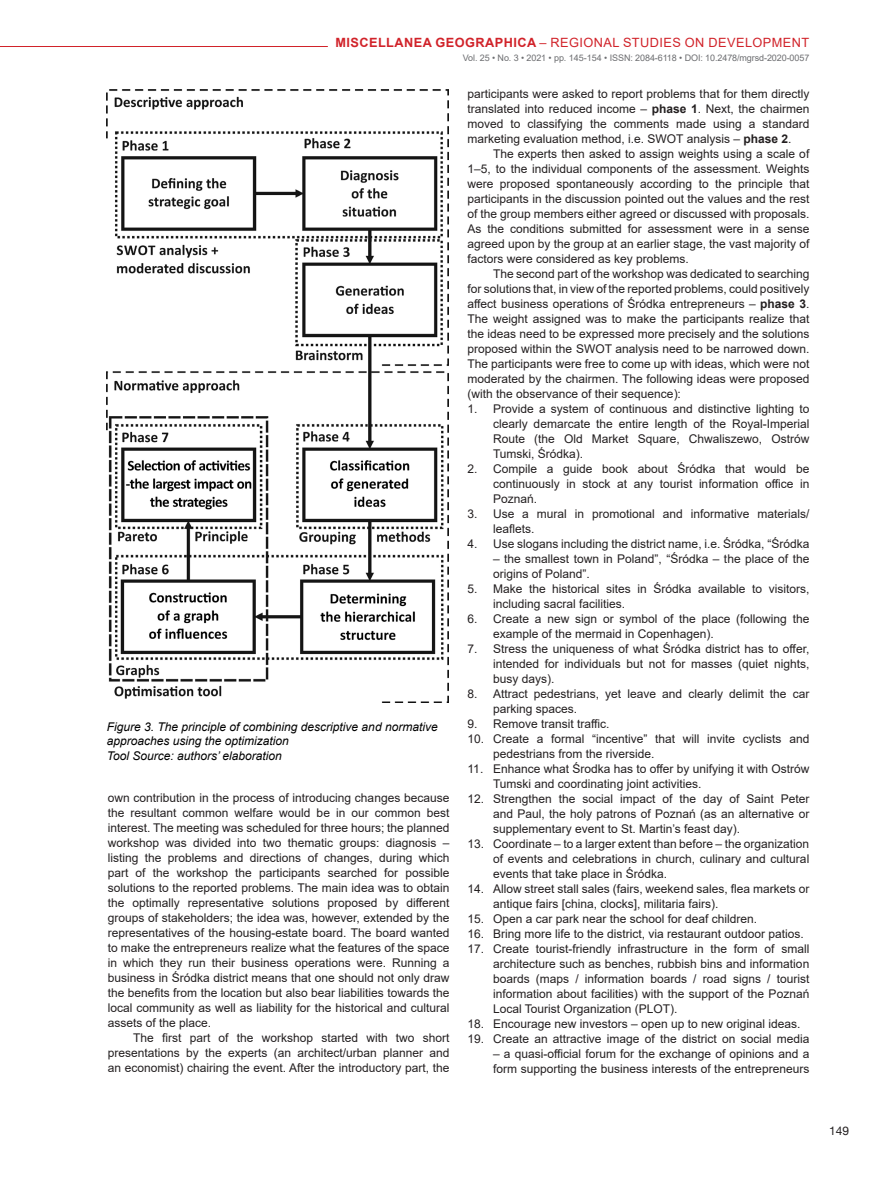
<style>
.page{position:relative;width:893px;height:1178px;background:#fff}
.page>*{position:absolute;margin:0;border:0;box-sizing:border-box;transform-origin:0 0}
.t1{font:12.75px "Arial";letter-spacing:.035em;color:#d1232a}
.Main_text{font:12px/15px "Arial";color:#231f20;text-align:justify}
.Caption_Figure_Table{font:italic 12px/14.4px "Arial";color:#000}
.t2{font:12px "Helvetica Neue";color:#231f20}
.t3{font:9px "Arial";letter-spacing:-.01em;color:#6c6d70}
.s1{font-weight:700}
</style>
<div class="page">
<hr style="left:0;top:46px;width:328px;height:1px;background:#d1232a">
<img style="left:107px;top:89px;width:341px;height:613px">
<p class="t1" style="left:335px;top:34px;width:475px"><span class="s1">MISCELLANEA GEOGRAPHICA</span> – REGIONAL STUDIES ON DEVELOPMENT</p>
<p class="Caption_Figure_Table" style="left:107px;top:720px;width:332px">Figure 3. The principle of combining descriptive and normative approaches using the optimization</p>
<p class="Caption_Figure_Table" style="left:107px;top:748px;width:176px">Tool Source: authors’ elaboration</p>
<p class="Main_text" style="left:108px;top:790px;width:343px">own contribution in the process of introducing changes because the resultant common welfare would be in our common best interest. The meeting was scheduled for three hours; the planned workshop was divided into two thematic groups: diagnosis – listing the problems and directions of changes, during which part of the workshop the participants searched for possible solutions to the reported problems. The main idea was to obtain the optimally representative solutions proposed by different groups of stakeholders; the idea was, however, extended by the representatives of the housing-estate board. The board wanted to make the entrepreneurs realize what the features of the space in which they run their business operations were. Running a business in Śródka district means that one should not only draw the benefits from the location but also bear liabilities towards the local community as well as liability for the historical and cultural assets of the place.</p>
<p class="Main_text" style="left:108px;top:1030px;width:343px;text-indent:26px">The first part of the workshop started with two short presentations by the experts (an architect/urban planner and an economist) chairing the event. After the introductory part, the</p>
<p class="t3" style="left:463px;top:52px;width:348px">Vol. 25 • No. 3 • 2021 • pp. 145-154 • ISSN: 2084-6118 • DOI: 10.2478/mgrsd-2020-0057</p>
<p class="Main_text" style="left:468px;top:86px;width:343px">participants were asked to report problems that for them directly translated into reduced income – <span class="s1">phase 1</span>. Next, the chairmen moved to classifying the comments made using a standard marketing evaluation method, i.e. SWOT analysis – <span class="s1">phase 2</span>.</p>
<p class="Main_text" style="left:468px;top:146px;width:343px;text-indent:26px">The experts then asked to assign weights using a scale of 1–5, to the individual components of the assessment. Weights were proposed spontaneously according to the principle that participants in the discussion pointed out the values and the rest of the group members either agreed or discussed with proposals.<br>As the conditions submitted for assessment were in a sense agreed upon by the group at an earlier stage, the vast majority of factors were considered as key problems.</p>
<p class="Main_text" style="left:468px;top:266px;width:343px;text-indent:26px">The second part of the workshop was dedicated to searching for solutions that, in view of the reported problems, could positively affect business operations of Śródka entrepreneurs – <span class="s1">phase 3</span>.<br>The weight assigned was to make the participants realize that the ideas need to be expressed more precisely and the solutions proposed within the SWOT analysis need to be narrowed down.<br>The participants were free to come up with ideas, which were not moderated by the chairmen. The following ideas were proposed (with the observance of their sequence):</p>
<p class="Main_text" style="left:493px;top:401px;width:318px;text-indent:-26px">1. Provide a system of continuous and distinctive lighting to clearly demarcate the entire length of the Royal-Imperial Route (the Old Market Square, Chwaliszewo, Ostrów Tumski, Śródka).</p>
<p class="Main_text" style="left:493px;top:461px;width:318px;text-indent:-26px">2. Compile a guide book about Śródka that would be continuously in stock at any tourist information office in Poznań.</p>
<p class="Main_text" style="left:493px;top:506px;width:318px;text-indent:-26px">3. Use a mural in promotional and informative materials/ leaflets.</p>
<p class="Main_text" style="left:468px;top:536px;width:343px">4. Use slogans including the district name, i.e. Śródka, “Śródka</p>
<p class="Main_text" style="left:493px;top:551px;width:318px">– the smallest town in Poland”, “Śródka – the place of the origins of Poland”.</p>
<p class="Main_text" style="left:493px;top:581px;width:318px;text-indent:-26px">5. Make the historical sites in Śródka available to visitors, including sacral facilities.</p>
<p class="Main_text" style="left:493px;top:611px;width:318px;text-indent:-26px">6. Create a new sign or symbol of the place (following the example of the mermaid in Copenhagen).</p>
<p class="Main_text" style="left:493px;top:641px;width:318px;text-indent:-26px">7. Stress the uniqueness of what Śródka district has to offer, intended for individuals but not for masses (quiet nights, busy days).</p>
<p class="Main_text" style="left:493px;top:686px;width:318px;text-indent:-26px">8. Attract pedestrians, yet leave and clearly delimit the car parking spaces.</p>
<p class="Main_text" style="left:468px;top:716px;width:143px">9. Remove transit traffic.</p>
<p class="Main_text" style="left:493px;top:731px;width:318px;text-indent:-26px">10. Create a formal “incentive” that will invite cyclists and pedestrians from the riverside.</p>
<p class="Main_text" style="left:493px;top:761px;width:318px;text-indent:-26px">11. Enhance what Środka has to offer by unifying it with Ostrów<br>Tumski and coordinating joint activities.</p>
<p class="Main_text" style="left:493px;top:791px;width:318px;text-indent:-26px">12. Strengthen the social impact of the day of Saint Peter and Paul, the holy patrons of Poznań (as an alternative or supplementary event to St. Martin’s feast day).</p>
<p class="Main_text" style="left:493px;top:836px;width:318px;text-indent:-26px">13. Coordinate – to a larger extent than before – the organization of events and celebrations in church, culinary and cultural events that take place in Śródka.</p>
<p class="Main_text" style="left:493px;top:881px;width:318px;text-indent:-26px">14. Allow street stall sales (fairs, weekend sales, flea markets or antique fairs [china, clocks], militaria fairs).</p>
<p class="Main_text" style="left:468px;top:911px;width:291px">15. Open a car park near the school for deaf children.</p>
<p class="Main_text" style="left:468px;top:926px;width:338px">16. Bring more life to the district, via restaurant outdoor patios.</p>
<p class="Main_text" style="left:493px;top:941px;width:318px;text-indent:-26px">17. Create tourist-friendly infrastructure in the form of small architecture such as benches, rubbish bins and information boards (maps / information boards / road signs / tourist information about facilities) with the support of the Poznań Local Tourist Organization (PLOT).</p>
<p class="Main_text" style="left:468px;top:1016px;width:334px">18. Encourage new investors – open up to new original ideas.</p>
<p class="Main_text" style="left:468px;top:1031px;width:343px">19. Create an attractive image of the district on social media</p>
<p class="Main_text" style="left:493px;top:1046px;width:318px">– a quasi-official forum for the exchange of opinions and a form supporting the business interests of the entrepreneurs</p>
<p class="t2" style="left:829px;top:1124px;width:22px">149</p>
</div>
